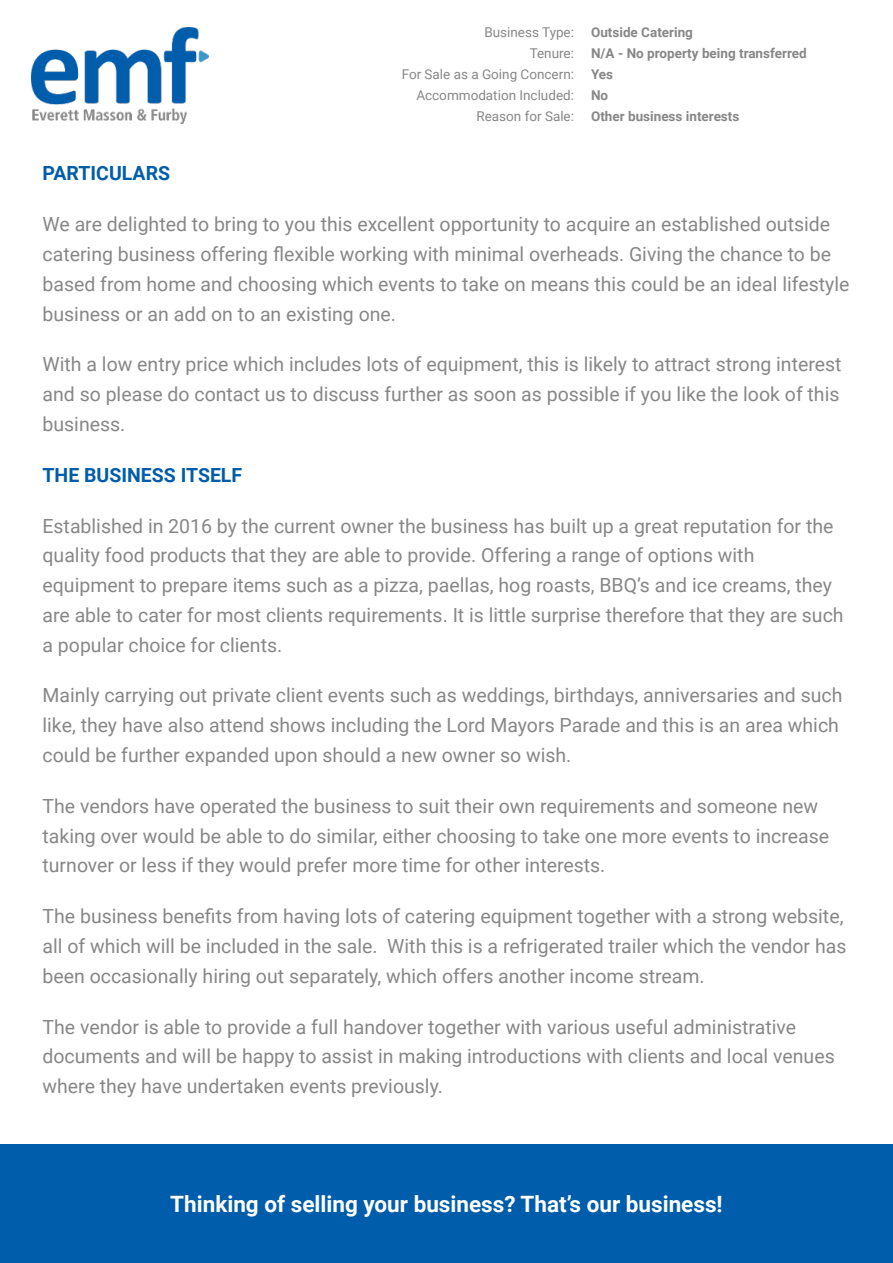
<style>
.page{position:relative;width:893px;height:1263px;background:#fff}
.page>*{position:absolute;margin:0;border:0;box-sizing:border-box;transform-origin:0 0}
.t1{font:700 22.5px "Roboto";color:#fff}
.t2{font:19.5px/29.8px "Roboto";color:#878787}
.t3{font:700 19.5px "Roboto";color:#005dab}
.t4{font:13.5px/21px "Roboto";color:#878787;text-align:right}
.t5{font:700 13.5px/21px "Roboto";color:#878787}
</style>
<div class="page">
<div style="left:0;top:1144px;width:893px;height:119px;background:#005dab"></div>
<img style="left:32px;top:28px;width:176px;height:95px">
<p class="t4" style="left:402px;top:24px;width:174px">Business Type:<br>Tenure:<br>For Sale as a Going Concern:<br>Accommodation Included:<br>Reason for Sale:</p>
<p class="t5" style="left:591px;top:24px;width:217px">Outside Catering<br>N/A - No property being transferred<br>Yes<br>No<br>Other business interests</p>
<p class="t3" style="left:43px;top:166px;width:129px">PARTICULARS</p>
<p class="t2" style="left:43px;top:211px;width:808px">We are delighted to bring to you this excellent opportunity to acquire an established outside catering business offering flexible working with minimal overheads. Giving the chance to be based from home and choosing which events to take on means this could be an ideal lifestyle business or an add on to an existing one.</p>
<p class="t2" style="left:43px;top:352px;width:800px;text-align:justify">With a low entry price which includes lots of equipment, this is likely to attract strong interest and so please do contact us to discuss further as soon as possible if you like the look of this business.</p>
<p class="t3" style="left:43px;top:467px;width:201px">THE BUSINESS ITSELF</p>
<p class="t2" style="left:43px;top:513px;width:803px">Established in 2016 by the current owner the business has built up a great reputation for the quality food products that they are able to provide. Offering a range of options with equipment to prepare items such as a pizza, paellas, hog roasts, BBQ’s and ice creams, they are able to cater for most clients requirements. It is little surprise therefore that they are such a popular choice for clients.</p>
<p class="t2" style="left:43px;top:683px;width:801px">Mainly carrying out private client events such as weddings, birthdays, anniversaries and such like, they have also attend shows including the Lord Mayors Parade and this is an area which could be further expanded upon should a new owner so wish.</p>
<p class="t2" style="left:43px;top:793px;width:788px">The vendors have operated the business to suit their own requirements and someone new taking over would be able to do similar, either choosing to take one more events to increase turnover or less if they would prefer more time for other interests.</p>
<p class="t2" style="left:43px;top:903px;width:805px">The business benefits from having lots of catering equipment together with a strong website, all of which will be included in the sale. With this is a refrigerated trailer which the vendor has been occasionally hiring out separately, which offers another income stream.</p>
<p class="t2" style="left:43px;top:1014px;width:794px">The vendor is able to provide a full handover together with various useful administrative documents and will be happy to assist in making introductions with clients and local venues where they have undertaken events previously.</p>
<p class="t1" style="left:170px;top:1195px;width:554px">Thinking of selling your business? That’s our business!</p>
</div>
